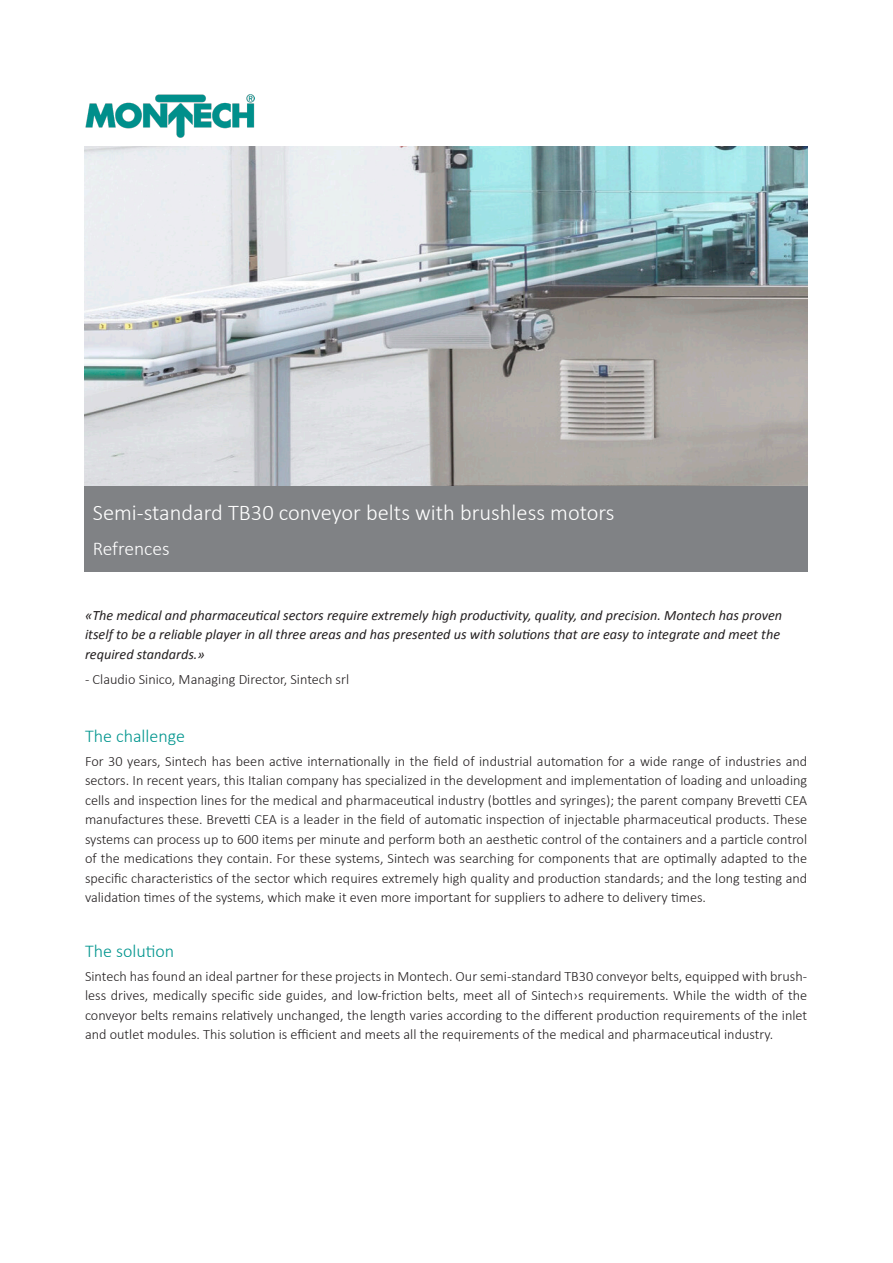
<style>
.page{position:relative;width:893px;height:1263px;background:#fff}
.page>*{position:absolute;margin:0;border:0;box-sizing:border-box;transform-origin:0 0}
.Titel_-_Factsheet{font:300 22.5px "Calibri";color:#fff}
.Titel_-_Factsheet-2{font:300 19.5px "Calibri";color:#fff}
.Lauftext_Montech_De{font:300 18px "Calibri";color:#00958e}
.Lauftext_Montech_De-2{font:300 14.25px/19.5px "Calibri";color:#231f20;text-align:justify}
.t1{font:italic 14.25px/19.5px "Calibri";color:#231f20}
.Lauftext{font:300 14.25px "Calibri";color:#231f20}
</style>
<div class="page">
<img style="left:84px;top:147px;width:724px;height:339px">
<div style="left:84px;top:486px;width:724px;height:86px;background:#808285"></div>
<img style="left:85px;top:94px;width:169px;height:44px">
<p class="Titel_-_Factsheet" style="left:93px;top:498px;width:523px">Semi-standard TB30 conveyor belts with brushless motors</p>
<p class="Titel_-_Factsheet-2" style="left:93px;top:537px;width:78px">Refrences</p>
<p class="t1" style="left:85px;top:605px;width:699px">«The medical and pharmaceutical sectors require extremely high productivity, quality, and precision. Montech has proven itself to be a reliable player in all three areas and has presented us with solutions that are easy to integrate and meet the required standards.»</p>
<p class="Lauftext" style="left:85px;top:670px;width:266px">- Claudio Sinico, Managing Director, Sintech srl</p>
<p class="Lauftext_Montech_De" style="left:85px;top:725px;width:101px">The challenge</p>
<p class="Lauftext_Montech_De-2" style="left:85px;top:751px;width:724px">For 30 years, Sintech has been active internationally in the field of industrial automation for a wide range of industries and sectors. In recent years, this Italian company has specialized in the development and implementation of loading and unloading cells and inspection lines for the medical and pharmaceutical industry (bottles and syringes); the parent company Brevetti CEA manufactures these. Brevetti CEA is a leader in the field of automatic inspection of injectable pharmaceutical products. These systems can process up to 600 items per minute and perform both an aesthetic control of the containers and a particle control of the medications they contain. For these systems, Sintech was searching for components that are optimally adapted to the specific characteristics of the sector which requires extremely high quality and production standards; and the long testing and validation times of the systems, which make it even more important for suppliers to adhere to delivery times.</p>
<p class="Lauftext_Montech_De" style="left:85px;top:940px;width:91px">The solution</p>
<p class="Lauftext_Montech_De-2" style="left:85px;top:966px;width:724px">Sintech has found an ideal partner for these projects in Montech. Our semi-standard TB30 conveyor belts, equipped with brush&shy;less drives, medically specific side guides, and low-friction belts, meet all of Sintech›s requirements. While the width of the conveyor belts remains relatively unchanged, the length varies according to the different production requirements of the inlet and outlet modules. This solution is efficient and meets all the requirements of the medical and pharmaceutical industry.</p>
</div>
